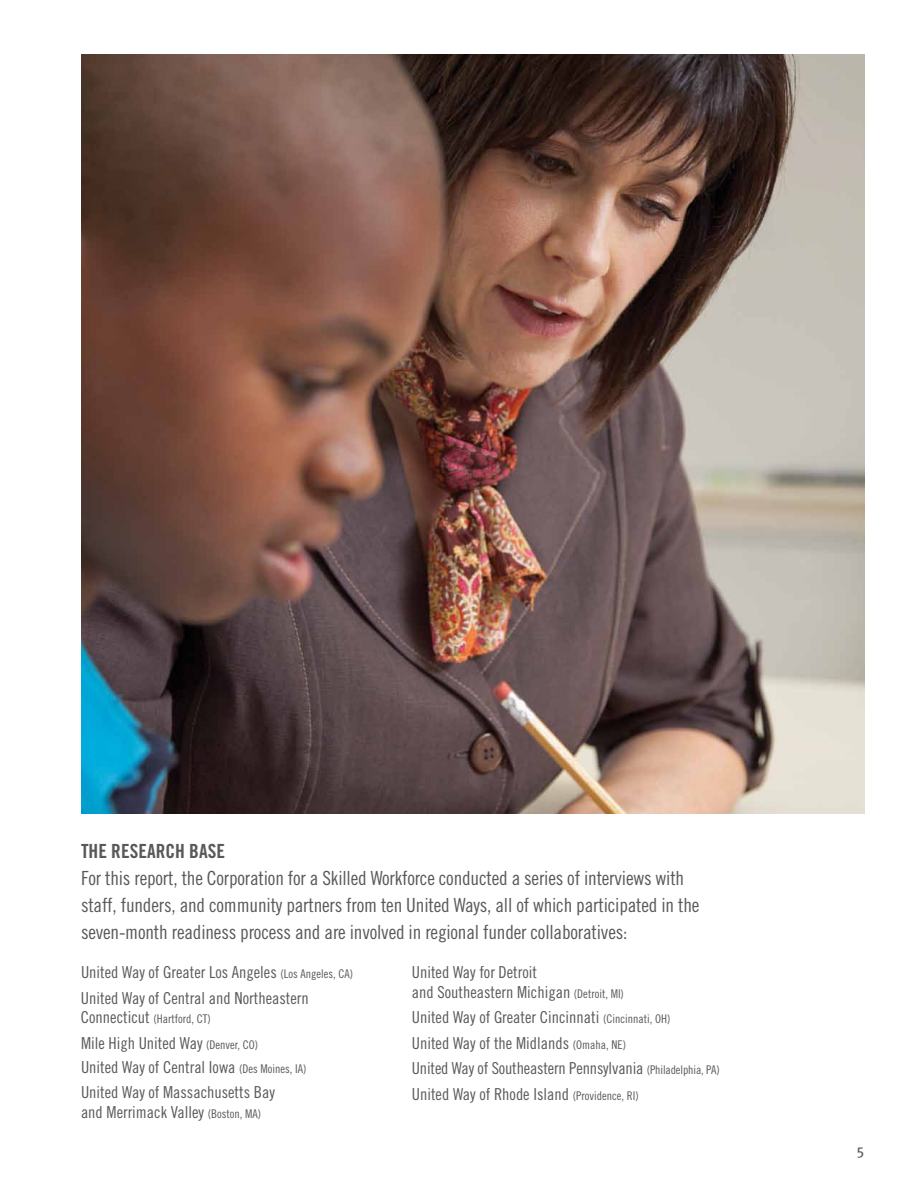
<style>
.page{position:relative;width:918px;height:1188px;background:#fff}
.page>*{position:absolute;margin:0;border:0;box-sizing:border-box;transform-origin:0 0}
.t1{font:19.5px/27px "Trade Gothic Cond Eighteen";letter-spacing:-.01em;color:#58595b}
.t2{font:19.5px "Trade Gothic Bold Cond Twenty";color:#58595b}
.t3{font:16.5px/25.5px "Trade Gothic Cond Eighteen";color:#58595b}
.t4{font:15px "Meta";color:#58595b}
.t5{font:12px "Trade Gothic Cond Eighteen";color:#58595b}
.s1{font-size:12px}
.s2{font-size:16.5px}
</style>
<div class="page">
<img style="left:81px;top:54px;width:783px;height:760px">
<p class="t2" style="left:81px;top:839px;width:146px">THE RESEARCH BASE</p>
<p class="t1" style="left:81px;top:864px;width:620px">For this report, the Corporation for a Skilled Workforce conducted a series of interviews with staff, funders, and community partners from ten United Ways, all of which participated in the seven-month readiness process and are involved in regional funder collaboratives:</p>
<p class="t3" style="left:81px;top:959px;width:274px">United Way of Greater Los Angeles <span class="s1">(Los Angeles, CA)<br></span>United Way of Central and Northeastern</p>
<p class="t5" style="left:81px;top:1012px;width:131px"><span class="s2">Connecticut</span> (Hartford, CT)</p>
<p class="t3" style="left:81px;top:1030px;width:227px;line-height:24px">Mile High United Way <span class="s1">(Denver, CO)<br></span>United Way of Central Iowa <span class="s1">(Des Moines, IA)</span></p>
<p class="t3" style="left:81px;top:1082px;width:195px;line-height:19.5px">United Way of Massachusetts Bay and Merrimack Valley <span class="s1">(Boston, MA)</span></p>
<p class="t3" style="left:412px;top:962px;width:214px;line-height:19.5px">United Way for Detroit<br>and Southeastern Michigan <span class="s1">(Detroit, MI)</span></p>
<p class="t3" style="left:412px;top:1004px;width:310px">United Way of Greater Cincinnati <span class="s1">(Cincinnati, OH)<br></span>United Way of the Midlands <span class="s1">(Omaha, NE)<br></span>United Way of Southeastern Pennsylvania <span class="s1">(Philadelphia, PA)<br></span>United Way of Rhode Island <span class="s1">(Providence, RI)</span></p>
<p class="t4" style="left:857px;top:1141px;width:9px">5</p>
</div>
